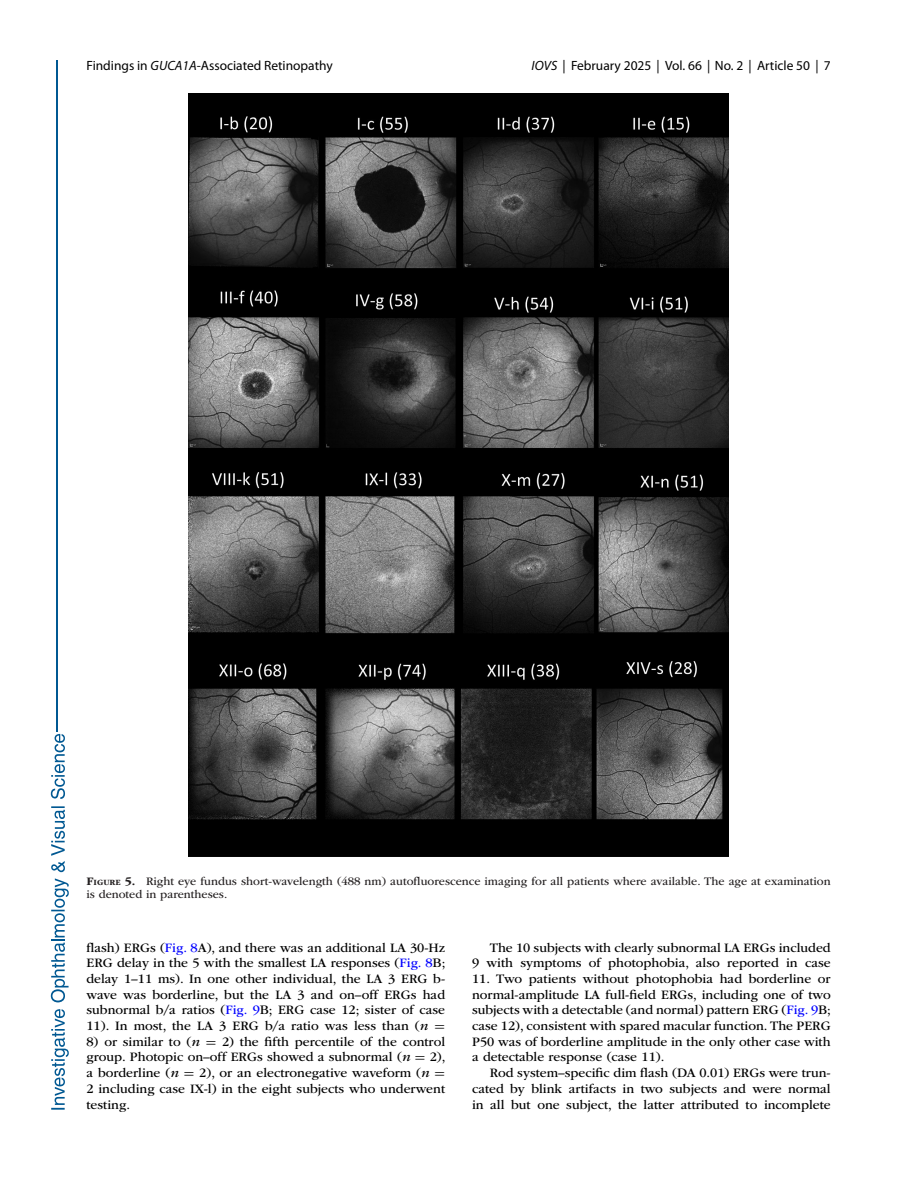
<style>
.page{position:relative;width:918px;height:1188px;background:#fff}
.page>*{position:absolute;margin:0;border:0;box-sizing:border-box;transform-origin:0 0}
.t1{font:13.5px/15.8px "ITC Garamond Std";color:#000;text-align:justify}
.t2{font:13.5px "Myriad Pro";color:#000}
.t3{font:12px/13.5px "ITC Garamond Std";color:#231f20}
.s1{font-style:italic}
.s2{font-weight:700}
.s3{font-weight:700;font-size:8.4px}
.s4{color:#00f}
.s5{font-family:"MTSY"}
</style>
<div class="page">
<hr style="left:57px;top:60px;width:1px;height:672px;background:#005892">
<svg style="left:51px;top:734px;width:18px;height:376px"></svg>
<img style="left:189px;top:93px;width:540px;height:764px">
<p class="t2" style="left:86px;top:60px;width:248px">Findings in <span class="s1">GUCA1A</span>-Associated Retinopathy</p>
<p class="t2" style="left:532px;top:60px;width:301px"><span class="s1">IOVS</span> | February 2025 | Vol. 66 | No. 2 | Article 50 | 7</p>
<p class="t3" style="left:86px;top:875px;width:746px"><span class="s2">F</span><span class="s3">IGURE</span> <span class="s2">5.</span> Right eye fundus short-wavelength (488 nm) autofluorescence imaging for all patients where available. The age at examination is denoted in parentheses.</p>
<p class="t1" style="left:86px;top:941px;width:360px">flash) ERGs (<span class="s4">Fig. 8</span>A), and there was an additional LA 30-Hz ERG delay in the 5 with the smallest LA responses (<span class="s4">Fig. 8</span>B; delay 1–11 ms). In one other individual, the LA 3 ERG b&shy;wave was borderline, but the LA 3 and on–off ERGs had subnormal b/a ratios (<span class="s4">Fig. 9</span>B; ERG case 12; sister of case 11). In most, the LA 3 ERG b/a ratio was less than (<span class="s1">n</span> <span class="s5">=</span></p>
<p class="t1" style="left:86px;top:1035px;width:361px">8) or similar to (<span class="s1">n</span> <span class="s5">=</span> 2) the fifth percentile of the control group. Photopic on–off ERGs showed a subnormal (<span class="s1">n</span> <span class="s5">=</span> 2), a borderline (<span class="s1">n</span> <span class="s5">=</span> 2), or an electronegative waveform (<span class="s1">n</span> <span class="s5">= </span>2 including case IX-l) in the eight subjects who underwent testing.</p>
<p class="t1" style="left:472px;top:941px;width:360px;text-align:right">The 10 subjects with clearly subnormal LA ERGs included<br>9 with symptoms of photophobia, also reported in case</p>
<p class="t1" style="left:472px;top:972px;width:360px">11. Two patients without photophobia had borderline or normal-amplitude LA full-field ERGs, including one of two subjects with a detectable (and normal) pattern ERG (<span class="s4">Fig. 9</span>B; case 12), consistent with spared macular function. The PERG P50 was of borderline amplitude in the only other case with a detectable response (case 11).</p>
<p class="t1" style="left:472px;top:1066px;width:360px;text-indent:18px">Rod system–specific dim flash (DA 0.01) ERGs were trun&shy;cated by blink artifacts in two subjects and were normal in all but one subject, the latter attributed to incomplete</p>
</div>
